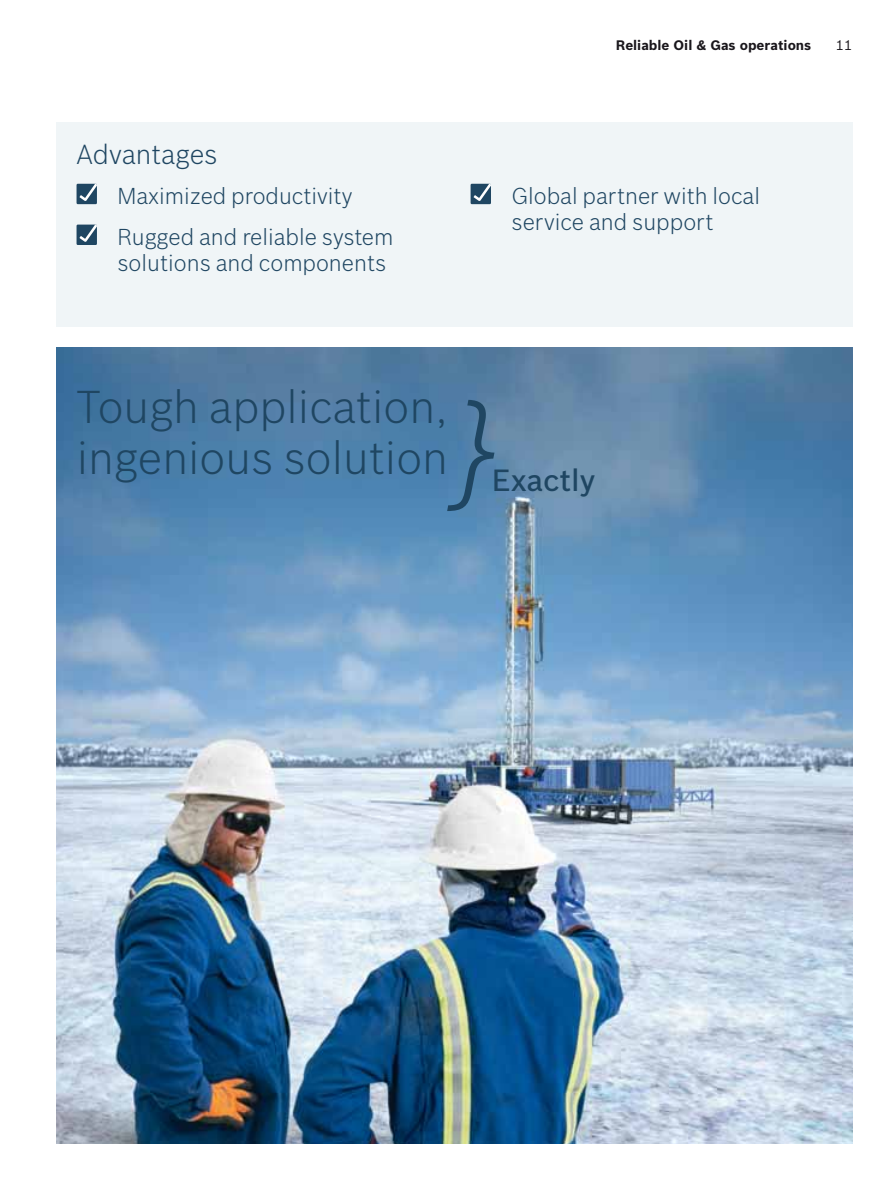
<style>
.page{position:relative;width:893px;height:1191px;background:#fff}
.page>*{position:absolute;margin:0;border:0;box-sizing:border-box;transform-origin:0 0}
.t1{font:300 45px/51px "Bosch Sans";color:#1f4662}
.t2{font:300 27px "Bosch Sans";color:#1f4662}
.t3{font:300 22.5px/40.8px "Bosch Sans";color:#1f4662}
.t4{font:700 13.5px "Bosch Sans";color:#1a171c}
.t5{font:13.5px "Bosch Sans";color:#1a171c}
</style>
<div class="page">
<div style="left:56px;top:122px;width:796px;height:205px;background:#f0f5f7"></div>
<img style="left:56px;top:347px;width:796px;height:796px">
<div style="left:77px;top:184px;width:20px;height:20px;background:#1f4662"></div>
<svg style="left:79px;top:184px;width:18px;height:17px"></svg>
<div style="left:77px;top:225px;width:20px;height:20px;background:#1f4662"></div>
<svg style="left:79px;top:225px;width:18px;height:17px"></svg>
<div style="left:471px;top:184px;width:20px;height:20px;background:#1f4662"></div>
<svg style="left:473px;top:184px;width:18px;height:17px"></svg>
<svg style="left:447px;top:400px;width:47px;height:111px;background:#49779f"></svg>
<p class="t2" style="left:77px;top:144px;width:143px">Advantages</p>
<p class="t3" style="left:117px;top:177px;width:278px">Maximized productivity<br>Rugged and reliable system</p>
<p class="t3" style="left:117px;top:244px;width:271px">solutions and components</p>
<p class="t4" style="left:616px;top:40px;width:197px">Reliable Oil &amp; Gas operations</p>
<p class="t5" style="left:836px;top:40px;width:18px">11</p>
<p class="t3" style="left:511px;top:185px;width:250px;line-height:25.5px">Global partner with local service and support</p>
<h1 class="t1" style="left:76px;top:385px;width:521px">Tough application, ingenious solution <sub>Exactly</sub></h1>
</div>
